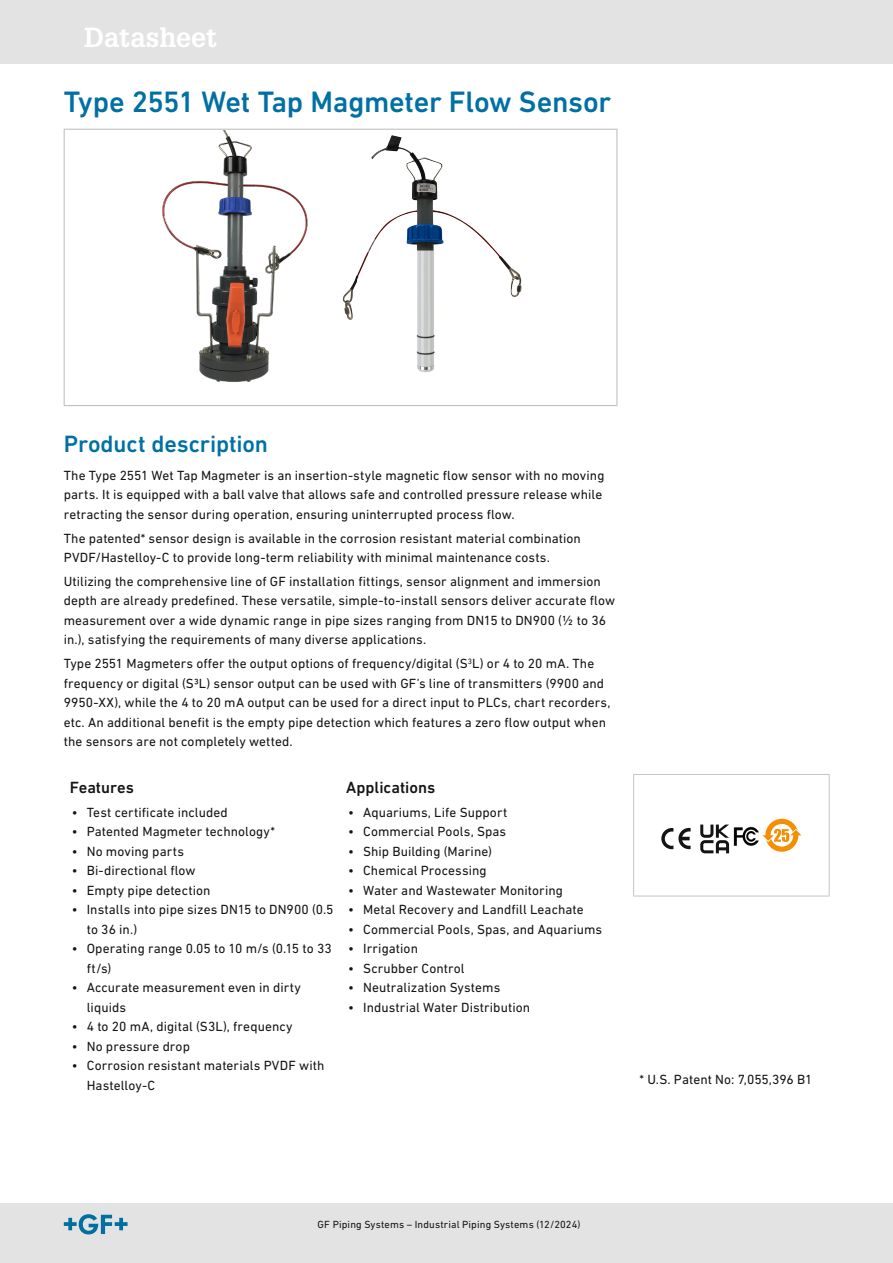
<style>
.page{position:relative;width:893px;height:1263px;background:#fff}
.page>*{position:absolute;margin:0;border:0;box-sizing:border-box;transform-origin:0 0}
.Überschrift_1_Kap_x{font:500 30px "DIN Next W1 G";letter-spacing:-.01em;color:#0070a4}
.t1{font:700 27px "Glypha LT Pro";color:#fff}
.Überschrift_3_Kap_x{font:500 24px "DIN Next W1 G";letter-spacing:-.005em;color:#0070a4}
.Überschrift_4__oNr{font:500 16.5px "DIN Next W1 G";color:#131413}
.Grundtext{font:13.5px/19.5px "DIN Next W1 G";letter-spacing:.005em;color:#131413}
.t2{font:10.5px "DIN Next W1 G";letter-spacing:.015em;color:#131413}
</style>
<div class="page">
<div style="left:0;top:1203px;width:893px;height:60px;background:#e3e3e3"></div>
<svg style="left:64px;top:1214px;width:64px;height:20px"></svg>
<div style="left:0;top:0;width:893px;height:64px;background:#e3e3e3"></div>
<hr style="left:64px;top:129px;width:553px;height:1px;background:#bababb">
<hr style="left:64px;top:130px;width:1px;height:275px;background:#bababb">
<hr style="left:617px;top:130px;width:1px;height:275px;background:#bababb">
<hr style="left:64px;top:405px;width:553px;height:1px;background:#bababb">
<img style="left:162px;top:130px;width:146px;height:252px">
<img style="left:342px;top:135px;width:180px;height:238px">
<hr style="left:633px;top:774px;width:197px;height:1px;background:#c4c5c5">
<hr style="left:633px;top:775px;width:1px;height:121px;background:#c4c5c5">
<hr style="left:829px;top:775px;width:1px;height:121px;background:#c4c5c5">
<hr style="left:633px;top:896px;width:197px;height:1px;background:#c4c5c5">
<svg style="left:661px;top:828px;width:30px;height:21px"></svg>
<svg style="left:700px;top:824px;width:29px;height:29px"></svg>
<img style="left:733px;top:826px;width:26px;height:20px">
<svg style="left:763px;top:819px;width:38px;height:33px"></svg>
<h2 class="t1" style="left:84px;top:20px;width:134px">Datasheet</h2>
<p class="Überschrift_1_Kap_x" style="left:64px;top:84px;width:549px">Type 2551 Wet Tap Magmeter Flow Sensor</p>
<p class="Überschrift_3_Kap_x" style="left:64px;top:430px;width:206px">Product description</p>
<p class="Grundtext" style="left:64px;top:465px;width:542px">The Type 2551 Wet Tap Magmeter is an insertion-style magnetic flow sensor with no moving parts. It is equipped with a ball valve that allows safe and controlled pressure release while retracting the sensor during operation, ensuring uninterrupted process flow.</p>
<p class="Grundtext" style="left:64px;top:528px;width:519px">The patented* sensor design is available in the corrosion resistant material combination<br>PVDF/Hastelloy-C to provide long-term reliability with minimal maintenance costs.</p>
<p class="Grundtext" style="left:64px;top:571px;width:553px">Utilizing the comprehensive line of GF installation fittings, sensor alignment and immersion depth are already predefined. These versatile, simple-to-install sensors deliver accurate flow measurement over a wide dynamic range in pipe sizes ranging from DN15 to DN900 (½ to 36 in.), satisfying the requirements of many diverse applications.</p>
<p class="Grundtext" style="left:64px;top:653px;width:548px">Type 2551 Magmeters offer the output options of frequency/digital (S<sup>3</sup>L) or 4 to 20 mA. The frequency or digital (S3L) sensor output can be used with GF’s line of transmitters (9900 and 9950-XX), while the 4 to 20 mA output can be used for a direct input to PLCs, chart recorders, etc. An additional benefit is the empty pipe detection which features a zero flow output when the sensors are not completely wetted.</p>
<p class="Überschrift_4__oNr" style="left:70px;top:778px;width:66px">Features</p>
<p class="Grundtext" style="left:72px;top:802px;width:157px">• Test certificate included</p>
<p class="Grundtext" style="left:72px;top:821px;width:205px">• Patented Magmeter technology*</p>
<p class="Grundtext" style="left:72px;top:841px;width:114px">• No moving parts</p>
<p class="Grundtext" style="left:72px;top:860px;width:125px">• Bi-directional flow</p>
<p class="Grundtext" style="left:72px;top:880px;width:140px">• Empty pipe detection</p>
<p class="Grundtext" style="left:87px;top:899px;width:248px;text-indent:-15px">• Installs into pipe sizes DN15 to DN900 (0.5 to 36 in.)</p>
<p class="Grundtext" style="left:87px;top:938px;width:246px;text-indent:-15px">• Operating range 0.05 to 10 m/s (0.15 to 33 ft/s)</p>
<p class="Grundtext" style="left:87px;top:977px;width:216px;text-indent:-15px">• Accurate measurement even in dirty liquids</p>
<p class="Grundtext" style="left:72px;top:1016px;width:222px">• 4 to 20 mA, digital (S3L), frequency</p>
<p class="Grundtext" style="left:72px;top:1036px;width:120px">• No pressure drop</p>
<p class="Grundtext" style="left:87px;top:1055px;width:239px;text-indent:-15px">• Corrosion resistant materials PVDF with<br>Hastelloy-C</p>
<p class="Überschrift_4__oNr" style="left:346px;top:778px;width:91px">Applications</p>
<p class="Grundtext" style="left:348px;top:802px;width:161px">• Aquariums, Life Support</p>
<p class="Grundtext" style="left:348px;top:821px;width:159px">• Commercial Pools, Spas</p>
<p class="Grundtext" style="left:348px;top:841px;width:145px">• Ship Building (Marine)</p>
<p class="Grundtext" style="left:348px;top:860px;width:140px">• Chemical Processing</p>
<p class="Grundtext" style="left:348px;top:880px;width:216px">• Water and Wastewater Monitoring</p>
<p class="Grundtext" style="left:348px;top:899px;width:237px">• Metal Recovery and Landfill Leachate</p>
<p class="Grundtext" style="left:348px;top:919px;width:255px">• Commercial Pools, Spas, and Aquariums</p>
<p class="Grundtext" style="left:348px;top:938px;width:71px">• Irrigation</p>
<p class="Grundtext" style="left:348px;top:958px;width:118px">• Scrubber Control</p>
<p class="Grundtext" style="left:348px;top:977px;width:154px">• Neutralization Systems</p>
<p class="Grundtext" style="left:348px;top:997px;width:183px">• Industrial Water Distribution</p>
<p class="Grundtext" style="left:640px;top:1070px;width:174px">* U.S. Patent No: 7,055,396 B1</p>
<p class="t2" style="left:318px;top:1219px;width:264px">GF Piping Systems – Industrial Piping Systems (12/2024)</p>
</div>
